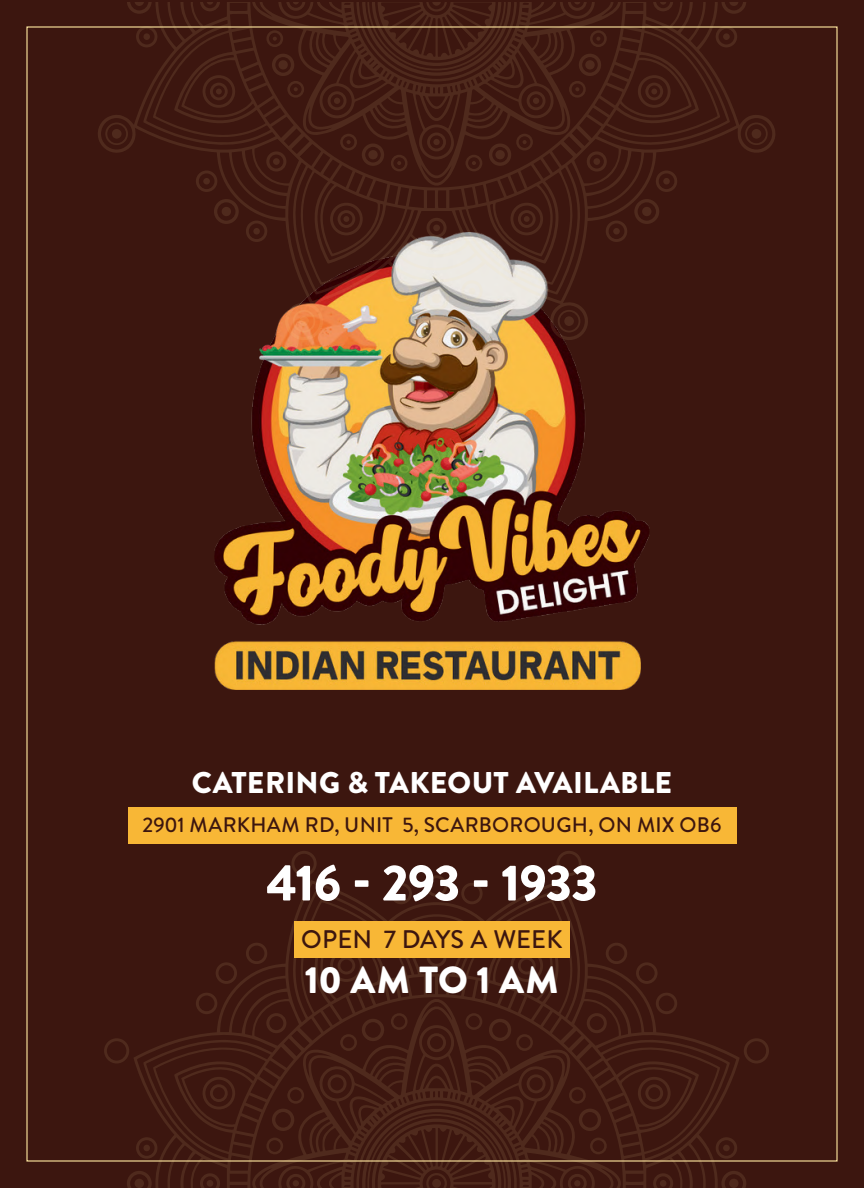
<style>
.page{position:relative;width:864px;height:1188px;background:#3c160f}
.page>*{position:absolute;margin:0;border:0;box-sizing:border-box;transform-origin:0 0}
.t1{font:900 51px "Brandon Grotesque";letter-spacing:-.015em;color:#fff}
.t2{font:900 37.65px "Brandon Grotesque";letter-spacing:.015em;color:#fff}
.t3{font:900 30px "Brandon Grotesque";letter-spacing:.01em;color:#fff}
.t4{font:500 25.35px "Brandon Grotesque";letter-spacing:.005em;color:#3c160f}
.t5{font:500 21px "Brandon Grotesque";letter-spacing:.01em;color:#3c160f}
</style>
<div class="page">
<div style="left:128px;top:807px;width:608px;height:37px;background:#f8b736"></div>
<img style="left:215px;top:340px;width:434px;height:349px">
<svg style="left:98px;top:2px;width:677px;height:338px"></svg>
<svg style="left:424px;top:286px;width:25px;height:25px"></svg>
<svg style="left:634px;top:199px;width:25px;height:25px"></svg>
<svg style="left:214px;top:199px;width:25px;height:25px"></svg>
<svg style="left:196px;top:170px;width:21px;height:22px"></svg>
<svg style="left:136px;top:28px;width:21px;height:20px"></svg>
<svg style="left:606px;top:221px;width:21px;height:21px"></svg>
<svg style="left:461px;top:280px;width:22px;height:22px"></svg>
<svg style="left:716px;top:28px;width:21px;height:19px"></svg>
<svg style="left:656px;top:170px;width:21px;height:22px"></svg>
<svg style="left:390px;top:280px;width:22px;height:22px"></svg>
<svg style="left:246px;top:221px;width:21px;height:21px"></svg>
<svg style="left:252px;top:2px;width:371px;height:184px"></svg>
<svg style="left:426px;top:218px;width:21px;height:20px"></svg>
<svg style="left:266px;top:151px;width:21px;height:21px"></svg>
<svg style="left:587px;top:151px;width:20px;height:21px"></svg>
<svg style="left:293px;top:310px;width:22px;height:23px"></svg>
<svg style="left:558px;top:310px;width:23px;height:23px"></svg>
<svg style="left:745px;top:123px;width:23px;height:22px"></svg>
<svg style="left:105px;top:122px;width:23px;height:23px"></svg>
<svg style="left:127px;top:2px;width:25px;height:12px"></svg>
<div style="left:432px;top:294px;width:9px;height:9px;background:#eee8dc;border-radius:50%"></div>
<svg style="left:721px;top:2px;width:25px;height:12px"></svg>
<div style="left:642px;top:207px;width:9px;height:9px;background:#4f2a1d;border-radius:50%"></div>
<div style="left:222px;top:207px;width:9px;height:9px;background:#4f2a1d;border-radius:50%"></div>
<div style="left:203px;top:178px;width:7px;height:7px;background:#4f2a1d;border-radius:50%"></div>
<div style="left:143px;top:33px;width:7px;height:7px;background:#4f2a1d;border-radius:50%"></div>
<div style="left:613px;top:228px;width:7px;height:7px;background:#4f2a1d;border-radius:50%"></div>
<div style="left:469px;top:288px;width:6px;height:7px;background:#ede8dd;border-radius:50%"></div>
<div style="left:723px;top:33px;width:7px;height:7px;background:#4f2a1d;border-radius:50%"></div>
<div style="left:663px;top:178px;width:7px;height:7px;background:#4f2a1d;border-radius:50%"></div>
<svg style="left:398px;top:288px;width:7px;height:6px"></svg>
<div style="left:253px;top:228px;width:7px;height:7px;background:#4f2a1d;border-radius:50%"></div>
<svg style="left:427px;top:132px;width:19px;height:19px"></svg>
<svg style="left:465px;top:155px;width:17px;height:16px"></svg>
<svg style="left:489px;top:134px;width:44px;height:32px"></svg>
<svg style="left:340px;top:134px;width:44px;height:32px"></svg>
<svg style="left:266px;top:30px;width:17px;height:17px"></svg>
<svg style="left:272px;top:54px;width:32px;height:44px"></svg>
<svg style="left:569px;top:54px;width:32px;height:44px"></svg>
<svg style="left:590px;top:30px;width:17px;height:17px"></svg>
<svg style="left:391px;top:155px;width:17px;height:16px"></svg>
<div style="left:433px;top:225px;width:7px;height:6px;background:#4f2a1d;border-radius:50%"></div>
<svg style="left:200px;top:2px;width:20px;height:9px"></svg>
<svg style="left:653px;top:2px;width:20px;height:9px"></svg>
<div style="left:273px;top:158px;width:7px;height:7px;background:#4f2a1d;border-radius:50%"></div>
<div style="left:593px;top:158px;width:7px;height:7px;background:#4f2a1d;border-radius:50%"></div>
<svg style="left:299px;top:316px;width:10px;height:10px"></svg>
<div style="left:564px;top:316px;width:10px;height:10px;background:#4f2a1d;border-radius:50%"></div>
<div style="left:752px;top:129px;width:9px;height:10px;background:#4f2a1d;border-radius:50%"></div>
<div style="left:112px;top:129px;width:10px;height:10px;background:#4f2a1d;border-radius:50%"></div>
<svg style="left:527px;top:91px;width:19px;height:19px"></svg>
<div style="left:433px;top:139px;width:7px;height:6px;background:#4f2a1d;border-radius:50%"></div>
<svg style="left:568px;top:2px;width:19px;height:9px"></svg>
<svg style="left:328px;top:91px;width:19px;height:19px"></svg>
<svg style="left:286px;top:2px;width:19px;height:9px"></svg>
<svg style="left:330px;top:203px;width:33px;height:32px"></svg>
<svg style="left:202px;top:75px;width:33px;height:33px"></svg>
<svg style="left:638px;top:75px;width:33px;height:33px"></svg>
<svg style="left:510px;top:203px;width:33px;height:32px"></svg>
<svg style="left:356px;top:2px;width:161px;height:80px"></svg>
<svg style="left:134px;top:880px;width:605px;height:308px"></svg>
<svg style="left:127px;top:1171px;width:25px;height:17px"></svg>
<svg style="left:721px;top:1171px;width:25px;height:17px"></svg>
<svg style="left:744px;top:1038px;width:25px;height:25px"></svg>
<svg style="left:291px;top:851px;width:26px;height:25px"></svg>
<svg style="left:104px;top:1038px;width:25px;height:25px"></svg>
<svg style="left:557px;top:851px;width:25px;height:25px"></svg>
<svg style="left:196px;top:993px;width:21px;height:21px"></svg>
<svg style="left:606px;top:943px;width:21px;height:21px"></svg>
<svg style="left:426px;top:875px;width:21px;height:22px"></svg>
<svg style="left:390px;top:883px;width:22px;height:21px"></svg>
<svg style="left:716px;top:1137px;width:21px;height:22px"></svg>
<svg style="left:461px;top:883px;width:22px;height:21px"></svg>
<svg style="left:656px;top:993px;width:21px;height:21px"></svg>
<svg style="left:216px;top:962px;width:21px;height:22px"></svg>
<svg style="left:636px;top:962px;width:22px;height:22px"></svg>
<svg style="left:136px;top:1137px;width:22px;height:22px"></svg>
<svg style="left:246px;top:943px;width:21px;height:21px"></svg>
<svg style="left:252px;top:998px;width:371px;height:190px"></svg>
<svg style="left:272px;top:1087px;width:32px;height:44px"></svg>
<svg style="left:465px;top:1013px;width:18px;height:17px"></svg>
<svg style="left:266px;top:1138px;width:17px;height:16px"></svg>
<svg style="left:489px;top:1019px;width:44px;height:32px"></svg>
<svg style="left:569px;top:1087px;width:32px;height:44px"></svg>
<svg style="left:340px;top:1019px;width:44px;height:32px"></svg>
<svg style="left:590px;top:1138px;width:17px;height:16px"></svg>
<svg style="left:391px;top:1013px;width:17px;height:17px"></svg>
<svg style="left:426px;top:958px;width:21px;height:9px"></svg>
<svg style="left:200px;top:1173px;width:20px;height:15px"></svg>
<svg style="left:587px;top:1013px;width:20px;height:20px"></svg>
<svg style="left:653px;top:1173px;width:20px;height:15px"></svg>
<svg style="left:266px;top:1013px;width:20px;height:20px"></svg>
<div style="left:134px;top:1179px;width:10px;height:9px;background:#4f2a1d;border-radius:50%"></div>
<div style="left:729px;top:1179px;width:10px;height:9px;background:#4f2a1d;border-radius:50%"></div>
<div style="left:723px;top:1145px;width:7px;height:6px;background:#4f2a1d;border-radius:50%"></div>
<div style="left:143px;top:1145px;width:7px;height:6px;background:#4f2a1d;border-radius:50%"></div>
<svg style="left:527px;top:1074px;width:19px;height:19px"></svg>
<svg style="left:427px;top:1033px;width:19px;height:19px"></svg>
<svg style="left:568px;top:1174px;width:19px;height:14px"></svg>
<svg style="left:328px;top:1074px;width:19px;height:19px"></svg>
<svg style="left:286px;top:1174px;width:19px;height:14px"></svg>
<svg style="left:330px;top:958px;width:33px;height:24px"></svg>
<svg style="left:203px;top:1077px;width:32px;height:32px"></svg>
<svg style="left:638px;top:1077px;width:33px;height:32px"></svg>
<svg style="left:510px;top:958px;width:33px;height:24px"></svg>
<div style="left:207px;top:1180px;width:6px;height:7px;background:#4f2a1d;border-radius:50%"></div>
<div style="left:660px;top:1180px;width:7px;height:7px;background:#4f2a1d;border-radius:50%"></div>
<div style="left:574px;top:1180px;width:6px;height:7px;background:#4f2a1d;border-radius:50%"></div>
<div style="left:293px;top:1180px;width:6px;height:7px;background:#4f2a1d;border-radius:50%"></div>
<svg style="left:356px;top:1103px;width:161px;height:85px"></svg>
<div style="left:432px;top:1179px;width:9px;height:9px;background:#4f2a1d;border-radius:50%"></div>
<div style="left:294px;top:921px;width:276px;height:37px;background:#f8b736"></div>
<h3 class="t3" style="left:192px;top:761px;width:482px">CATERING &amp; TAKEOUT AVAILABLE</h3>
<p class="t5" style="left:142px;top:810px;width:581px">2901 MARKHAM RD, UNIT 5, SCARBOROUGH, ON MIX OB6</p>
<h1 class="t1" style="left:266px;top:847px;width:333px">416 - 293 - 1933</h1>
<p class="t4" style="left:301px;top:921px;width:263px">OPEN 7 DAYS A WEEK</p>
<h2 class="t2" style="left:305px;top:954px;width:255px">10 AM TO 1 AM</h2>
</div>
